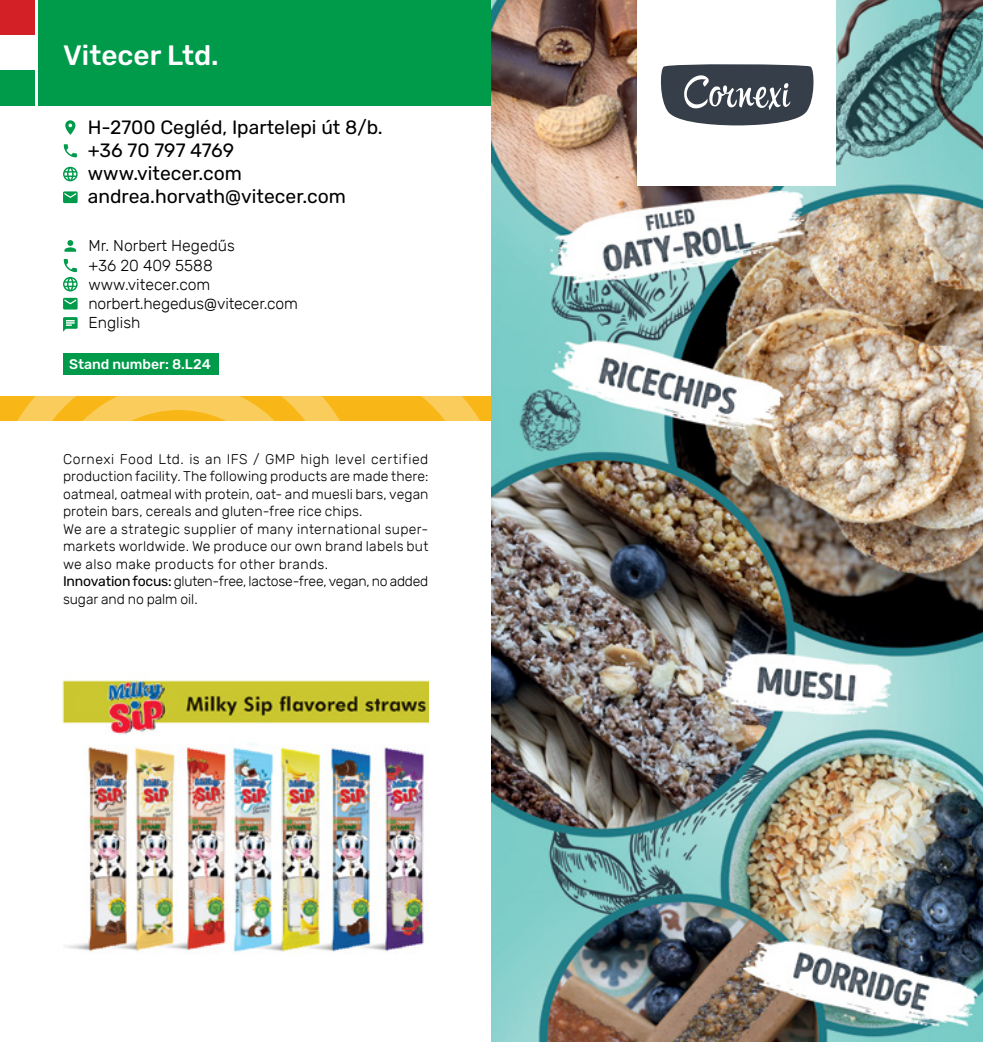
<style>
.page{position:relative;width:983px;height:1042px;background:#fff}
.page>*{position:absolute;margin:0;border:0;box-sizing:border-box;transform-origin:0 0}
.t1{font:500 28px "Rubik";color:#fff}
.t2{font:19.25px/23.1px "Rubik";color:#000}
.t3{font:300 15.75px/19.2px "Rubik";color:#000}
.t4{font:300 14px/17.5px "Rubik";letter-spacing:.01em;color:#000}
.t5{font:500 14px "Rubik";color:#fff}
.s1{font-weight:400}
</style>
<div class="page">
<div style="left:38px;top:0;width:453px;height:106px;background:#009a4b"></div>
<div style="left:0;top:0;width:34px;height:35px;background:#d32027"></div>
<div style="left:0;top:70px;width:34px;height:36px;background:#009a4b"></div>
<svg style="left:5px;top:396px;width:486px;height:24px;background:#f9c13a"></svg>
<svg style="left:65px;top:120px;width:10px;height:15px"></svg>
<svg style="left:64px;top:144px;width:13px;height:13px"></svg>
<svg style="left:63px;top:191px;width:15px;height:12px"></svg>
<svg style="left:64px;top:240px;width:12px;height:12px"></svg>
<svg style="left:63px;top:317px;width:15px;height:15px"></svg>
<svg style="left:63px;top:167px;width:15px;height:14px"></svg>
<svg style="left:63px;top:298px;width:15px;height:11px"></svg>
<svg style="left:63px;top:259px;width:15px;height:32px"></svg>
<img style="left:62px;top:680px;width:366px;height:275px">
<img style="left:491px;top:0;width:491px;height:1042px">
<div style="left:636px;top:0;width:199px;height:186px;background:#fff"></div>
<svg style="left:660px;top:64px;width:154px;height:61px"></svg>
<div style="left:63px;top:353px;width:155px;height:22px;background:#009a4b"></div>
<h1 class="t1" style="left:63px;top:39px;width:157px">Vitecer Ltd.</h1>
<h2 class="t2" style="left:88px;top:116px;width:296px">H-2700 Cegléd, Ipartelepi út 8/b. +36 70 797 4769 www.vitecer.com andrea.horvath@vitecer.com</h2>
<p class="t3" style="left:88px;top:237px;width:211px">Mr. Norbert Hegedűs<br>+36 20 409 5588 www.vitecer.com norbert.hegedus@vitecer.com<br>English</p>
<p class="t5" style="left:69px;top:356px;width:143px">Stand number: 8.L24</p>
<p class="t4" style="left:63px;top:450px;width:367px">Cornexi Food Ltd. is an IFS / GMP high level certified production facility. The following products are made there: oatmeal, oatmeal with protein, oat- and muesli bars, vegan protein bars, cereals and gluten-free rice chips.<br>We are a strategic supplier of many international super&shy;markets worldwide. We produce our own brand labels but we also make products for other brands.<br><span class="s1">Innovation focus:</span> gluten-free, lactose-free, vegan, no added sugar and no palm oil.</p>
</div>
